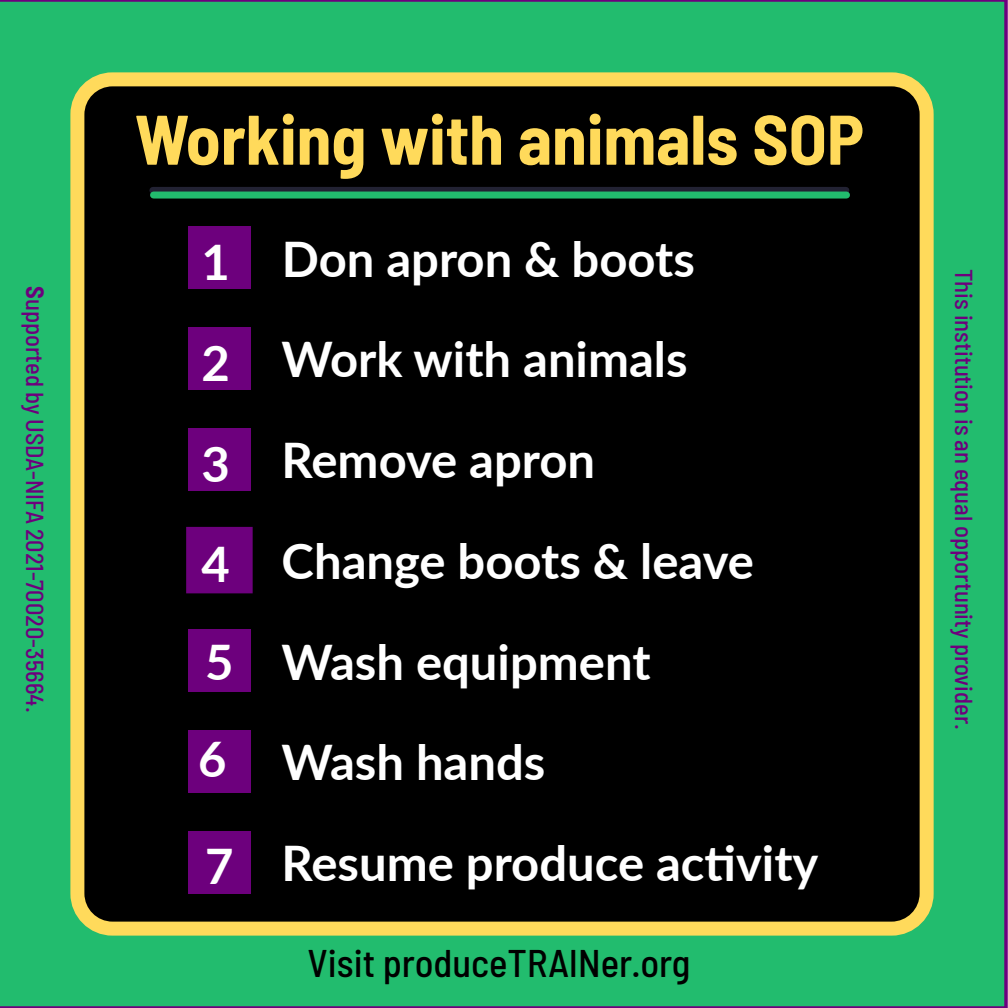
<style>
.page{position:relative;width:1008px;height:1008px;background:#22bc6e}
.page>*{position:absolute;margin:0;border:0;box-sizing:border-box;transform-origin:0 0}
.t1{font:700 semi-condensed 70px "Barlow";color:#ffda5b}
.t2{font:700 49px "Lato";color:#fff}
.t3{font:500 semi-condensed 38.5px "Barlow";color:#000}
.t4{font:500 semi-condensed 24.5px "Barlow";color:#6d007d}
.s1{font-weight:700}
</style>
<div class="page">
<div style="left:77px;top:79px;width:850px;height:850px;background:#000;border-radius:35px"></div>
<div style="left:70px;top:72px;width:864px;height:864px;border:14px solid #ffda5b;border-radius:35px"></div>
<svg style="left:153px;top:187px;width:693px;height:7px;background:#223038"></svg>
<div style="left:188px;top:226px;width:63px;height:63px;background:#6d007d"></div>
<div style="left:188px;top:327px;width:63px;height:63px;background:#6d007d"></div>
<div style="left:188px;top:428px;width:63px;height:63px;background:#6d007d"></div>
<div style="left:186px;top:527px;width:67px;height:66px;background:#6d007d;border:4px solid #6d007d"></div>
<div style="left:188px;top:730px;width:63px;height:63px;background:#6d007d"></div>
<div style="left:188px;top:831px;width:63px;height:63px;background:#6d007d"></div>
<div style="left:154px;top:192px;width:693px;height:7px;background:#22bc6e"></div>
<div style="left:188px;top:629px;width:63px;height:63px;background:#6d007d"></div>
<p class="t4" style="left:53px;top:286px;width:428px;rotate:90deg"><span class="s1">S</span>upported by USDA-NIFA 2021-70020-35664.</p>
<p class="t1" style="left:135px;top:89px;width:731px">Working with animals SOP</p>
<p class="t2" style="left:202px;top:223px;width:495px">1 Don apron &amp; boots</p>
<p class="t2" style="left:202px;top:323px;width:487px">2 Work with animals</p>
<p class="t2" style="left:202px;top:424px;width:395px">3 Remove apron</p>
<p class="t2" style="left:202px;top:525px;width:554px">4 Change boots &amp; leave</p>
<p class="t2" style="left:205px;top:626px;width:30px">5</p>
<p class="t2" style="left:282px;top:626px;width:370px">Wash equipment</p>
<p class="t2" style="left:198px;top:726px;width:349px">6 Wash hands</p>
<p class="t2" style="left:205px;top:827px;width:615px">7 Resume produce activity</p>
<p class="t3" style="left:308px;top:935px;width:384px">Visit produceTRAINer.org</p>
<p class="t4" style="left:982px;top:269px;width:462px;rotate:90deg">This institution is an equal opportunity provider.</p>
</div>
